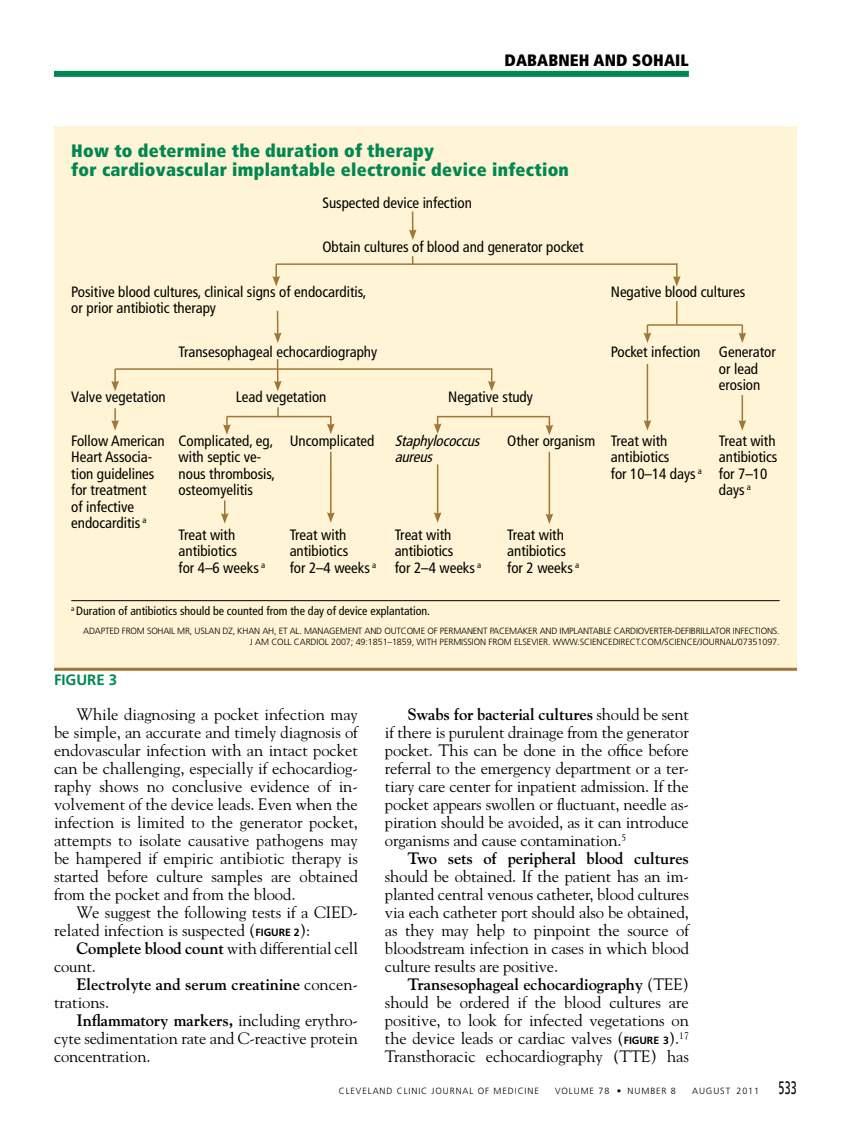
<style>
.page{position:relative;width:851px;height:1134px;background:#fff}
.page>*{position:absolute;margin:0;border:0;box-sizing:border-box;transform-origin:0 0}
.t1{font:900 condensed 18px/19.5px "Frutiger LT Std";letter-spacing:.015em;color:#008752}
.t2{font:16.5px/18px "Goudy Std";letter-spacing:-.01em;color:#000;text-align:justify}
.t3{font:700 16.5px/18px "Goudy Std";letter-spacing:-.01em;color:#000}
.t4{font:900 condensed 16.5px "Frutiger LT Std";letter-spacing:.01em;color:#000}
.t5{font:condensed 15px/16.5px "Frutiger LT Std";color:#000}
.t6{font:italic condensed 15px/16.5px "Frutiger LT Std";color:#000}
.t7{font:700 15px "Frutiger LT Std";color:#008752}
.t8{font:condensed 12px "Frutiger LT Std";color:#000}
.t9{font:300 9px "Frutiger LT Std";letter-spacing:.1em;color:#000}
.t10{font:300 9px "Frutiger LT Std";letter-spacing:-.01em;color:#000}
.t11{font:300 9px "Frutiger LT Std";letter-spacing:-.02em;color:#000}
.s1{font-family:"Frutiger LT Std";font-weight:700;font-size:10.5px}
.s2{font-weight:700}
.s3{font-weight:400}
.s4{font-weight:400;font-size:18px}
</style>
<div class="page">
<div style="left:54px;top:71px;width:634px;height:6px;background:#008752"></div>
<div style="left:54px;top:126px;width:742px;height:544px;background:#fff4d5"></div>
<hr style="left:71px;top:600px;width:708px;height:1px;background:#000">
<svg style="left:272px;top:264px;width:8px;height:22px"></svg>
<svg style="left:673px;top:263px;width:7px;height:23px"></svg>
<hr style="left:276px;top:263px;width:401px;height:2px;background:#a17739">
<svg style="left:111px;top:369px;width:8px;height:22px"></svg>
<svg style="left:274px;top:359px;width:7px;height:32px"></svg>
<svg style="left:488px;top:368px;width:7px;height:23px"></svg>
<hr style="left:115px;top:368px;width:376px;height:2px;background:#a17739">
<svg style="left:409px;top:212px;width:7px;height:28px"></svg>
<svg style="left:274px;top:311px;width:7px;height:32px"></svg>
<svg style="left:676px;top:301px;width:1px;height:23px"></svg>
<svg style="left:643px;top:325px;width:8px;height:18px"></svg>
<hr style="left:647px;top:324px;width:95px;height:2px;background:#a17739">
<svg style="left:738px;top:325px;width:8px;height:18px"></svg>
<svg style="left:111px;top:408px;width:8px;height:23px"></svg>
<hr style="left:646px;top:364px;width:2px;height:58px;background:#a17739">
<svg style="left:643px;top:420px;width:8px;height:11px"></svg>
<hr style="left:741px;top:395px;width:2px;height:27px;background:#a17739">
<svg style="left:738px;top:420px;width:8px;height:11px"></svg>
<svg style="left:277px;top:407px;width:2px;height:9px"></svg>
<svg style="left:223px;top:417px;width:8px;height:18px"></svg>
<hr style="left:227px;top:416px;width:104px;height:1px;background:#a17739">
<svg style="left:327px;top:416px;width:7px;height:18px"></svg>
<svg style="left:434px;top:416px;width:7px;height:18px"></svg>
<svg style="left:545px;top:416px;width:8px;height:19px"></svg>
<hr style="left:437px;top:416px;width:112px;height:1px;background:#a17739">
<svg style="left:221px;top:500px;width:7px;height:24px"></svg>
<hr style="left:330px;top:452px;width:1px;height:63px;background:#a17739">
<svg style="left:327px;top:512px;width:7px;height:11px"></svg>
<hr style="left:437px;top:464px;width:1px;height:51px;background:#a17739">
<svg style="left:434px;top:512px;width:7px;height:11px"></svg>
<hr style="left:548px;top:452px;width:2px;height:64px;background:#a17739">
<svg style="left:545px;top:514px;width:8px;height:10px"></svg>
<hr style="left:54px;top:668px;width:742px;height:3px;background:#a17739">
<p class="t4" style="left:504px;top:51px;width:186px">DABABNEH AND SOHAIL</p>
<p class="t1" style="left:71px;top:141px;width:499px">How to determine the duration of therapy<br>for cardiovascular implantable electronic device infection</p>
<p class="t5" style="left:322px;top:195px;width:151px">Suspected device infection</p>
<p class="t5" style="left:322px;top:239px;width:263px">Obtain cultures of blood and generator pocket</p>
<p class="t5" style="left:71px;top:283px;width:296px">Positive blood cultures, clinical signs of endocarditis, or prior antibiotic therapy</p>
<p class="t5" style="left:610px;top:283px;width:136px">Negative blood cultures</p>
<p class="t5" style="left:179px;top:344px;width:200px">Transesophageal echocardiography</p>
<p class="t5" style="left:718px;top:344px;width:58px;text-indent:-108px">Pocket infection Generator or lead erosion</p>
<p class="t5" style="left:71px;top:388px;width:96px">Valve vegetation</p>
<p class="t5" style="left:236px;top:388px;width:92px">Lead vegetation</p>
<p class="t5" style="left:448px;top:388px;width:86px">Negative study</p>
<p class="t5" style="left:71px;top:432px;width:95px">Follow American<br>Heart Associa&shy;tion guidelines for treatment<br>of infective endocarditis <sup>a</sup></p>
<p class="t5" style="left:178px;top:432px;width:98px">Complicated, eg, with septic ve&shy;nous thrombosis, osteomyelitis</p>
<p class="t5" style="left:290px;top:432px;width:86px">Uncomplicated</p>
<p class="t6" style="left:394px;top:432px;width:90px">Staphylococcus aureus</p>
<p class="t5" style="left:610px;top:432px;width:92px;text-indent:-104px">Other organism Treat with antibiotics<br>for 10–14 days <sup>a</sup></p>
<p class="t5" style="left:718px;top:432px;width:60px">Treat with antibiotics for 7–10 days <sup>a</sup></p>
<p class="t5" style="left:178px;top:526px;width:88px">Treat with antibiotics<br>for 4–6 weeks <sup>a</sup></p>
<p class="t5" style="left:290px;top:526px;width:88px">Treat with antibiotics<br>for 2–4 weeks <sup>a</sup></p>
<p class="t5" style="left:394px;top:526px;width:88px">Treat with antibiotics<br>for 2–4 weeks <sup>a</sup></p>
<p class="t5" style="left:507px;top:526px;width:73px">Treat with antibiotics for 2 weeks <sup>a</sup></p>
<p class="t8" style="left:71px;top:603px;width:360px"><sup>a</sup> Duration of antibiotics should be counted from the day of device explantation.</p>
<p class="t11" style="left:83px;top:626px;width:123px">ADAPTED FROM SOHAIL MR, USLAN</p>
<p class="t9" style="left:222px;top:626px;width:96px">DZ, KHAN AH , ET AL. MANAGEMENT</p>
<p class="t9" style="left:364px;top:626px;width:7px">AND</p>
<p class="t9" style="left:384px;top:626px;width:7px">OUTCOME</p>
<p class="t9" style="left:427px;top:626px;width:19px">OF PERMANENT</p>
<p class="t9" style="left:489px;top:626px;width:7px">PACEMAKER</p>
<p class="t9" style="left:539px;top:626px;width:7px">AND</p>
<p class="t9" style="left:559px;top:626px;width:6px">IMPLANTABLE</p>
<p class="t9" style="left:613px;top:626px;width:6px">CARDIOVERTER</p>
<p class="t9" style="left:672px;top:626px;width:9px">-DEFIBRILLATOR</p>
<p class="t9" style="left:733px;top:626px;width:6px">INFECTIONS</p>
<p class="t9" style="left:777px;top:626px;width:4px">.</p>
<p class="t9" style="left:250px;top:637px;width:34px">J AM COLL</p>
<p class="t9" style="left:294px;top:637px;width:12px">CARDIOL</p>
<p class="t10" style="left:331px;top:637px;width:114px">2007; 49:1851–1859, WITH PERMISSION</p>
<p class="t9" style="left:488px;top:637px;width:7px">FROM</p>
<p class="t9" style="left:514px;top:637px;width:10px">ELSEVIER</p>
<p class="t9" style="left:548px;top:637px;width:38px">. WWW.SCIENCEDIRECT</p>
<p class="t9" style="left:639px;top:637px;width:10px">.COM</p>
<p class="t9" style="left:661px;top:637px;width:8px">/SCIENCE</p>
<p class="t9" style="left:697px;top:637px;width:9px">/JOURNAL</p>
<p class="t10" style="left:735px;top:637px;width:46px">/07351097.</p>
<p class="t7" style="left:54px;top:671px;width:65px">FIGURE 3</p>
<p class="t2" style="left:54px;top:705px;width:305px;text-indent:23px">While diagnosing a pocket infection may be simple, an accurate and timely diagnosis of endovascular infection with an intact pocket can be challenging, especially if echocardiog&shy;raphy shows no conclusive evidence of in&shy;volvement of the device leads. Even when the infection is limited to the generator pocket, attempts to isolate causative pathogens may be hampered if empiric antibiotic therapy is started before culture samples are obtained from the pocket and from the blood.</p>
<p class="t2" style="left:54px;top:903px;width:305px;text-indent:23px">We suggest the following tests if a CIED&shy;related infection is suspected (<span class="s1">FIGURE 2</span>):</p>
<p class="t2" style="left:54px;top:939px;width:305px;text-indent:22px"><span class="s2">Complete blood count</span> with differential cell count.</p>
<p class="t3" style="left:54px;top:975px;width:305px;text-indent:23px">Electrolyte and serum creatinine <span class="s3">concen&shy;trations.</span></p>
<p class="t2" style="left:54px;top:1011px;width:305px;text-indent:23px"><span class="s2">Inflammatory markers,</span> including erythro&shy;cyte sedimentation rate and C-reactive protein concentration.</p>
<p class="t2" style="left:385px;top:705px;width:305px;text-indent:23px"><span class="s2">Swabs for bacterial cultures</span> should be sent if there is purulent drainage from the generator pocket. This can be done in the office before referral to the emergency department or a ter&shy;tiary care center for inpatient admission. If the pocket appears swollen or fluctuant, needle as&shy;piration should be avoided, as it can introduce organisms and cause contamination.<sup>5</sup></p>
<p class="t3" style="left:407px;top:849px;width:283px">Two sets of peripheral blood cultures</p>
<p class="t2" style="left:385px;top:867px;width:305px">should be obtained. If the patient has an im&shy;planted central venous catheter, blood cultures via each catheter port should also be obtained, as they may help to pinpoint the source of bloodstream infection in cases in which blood culture results are positive.</p>
<p class="t2" style="left:385px;top:975px;width:305px;text-indent:23px"><span class="s2">Transesophageal echocardiography</span> (TEE) should be ordered if the blood cultures are positive, to look for infected vegetations on the device leads or cardiac valves (<span class="s1">FIGURE 3</span>).<sup>17<br></sup>Transthoracic echocardiography (TTE) has</p>
<p class="t9" style="left:339px;top:1085px;width:202px">CLEVELAND CLINIC JOURNAL OF MEDICINE</p>
<p class="t9" style="left:555px;top:1085px;width:122px">VOLUME 78 • NUMBER 8</p>
<p class="t9" style="left:692px;top:1085px;width:106px">AUGUST 2011 <span class="s4">533</span></p>
</div>
